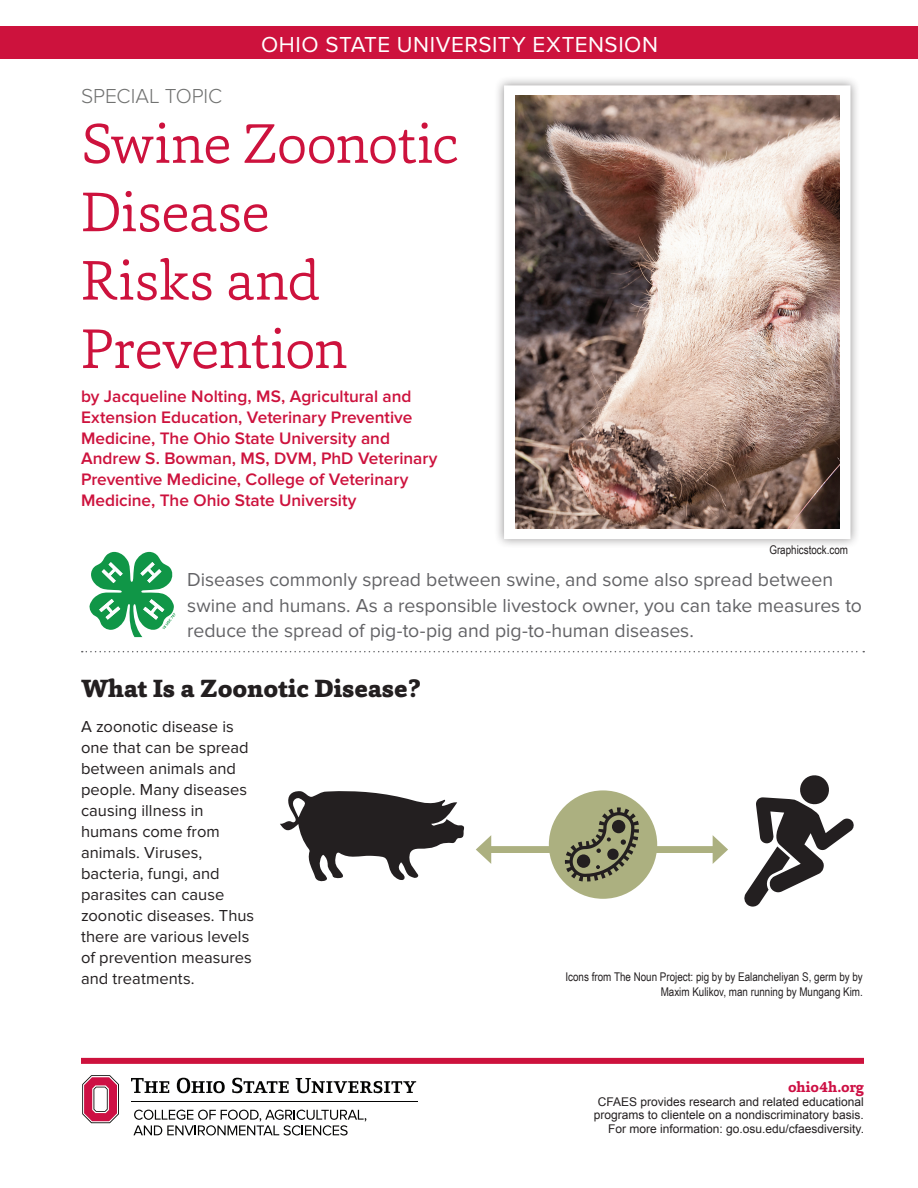
<style>
.page{position:relative;width:918px;height:1188px;background:#fff}
.page>*{position:absolute;margin:0;border:0;box-sizing:border-box;transform-origin:0 0}
.t1{font:300 57px/68.4px "Capita";letter-spacing:-.02em;color:#cd123d}
.t2{font:800 25.5px "Capita";color:#231f20}
.t3{font:22.5px "Proxima Nova";letter-spacing:.025em;color:#fff}
.t4{font:300 21px "Proxima Nova";letter-spacing:-.005em;color:#717271}
.t5{font:19.5px/25.5px "Proxima Nova";color:#636366}
.t6{font:600 17.25px/20.7px "Proxima Nova";color:#cd123d}
.t7{font:16.5px/21px "Proxima Nova";letter-spacing:.005em;color:#231f20}
.t8{font:700 15px "Capita";color:#cd1044}
.t9{font:12px/13.5px "Arial";color:#231f20;text-align:right}
.t10{font:12px/15px "Arial Narrow";color:#231f20;text-align:right}
</style>
<div class="page">
<div style="left:0;top:26px;width:918px;height:33px;background:#cd123d"></div>
<svg style="left:133px;top:1110px;width:233px;height:26px"></svg>
<svg style="left:82px;top:1075px;width:37px;height:48px"></svg>
<hr style="left:131px;top:1101px;width:286px;height:1px;background:#050504">
<svg style="left:131px;top:1078px;width:38px;height:15px"></svg>
<svg style="left:177px;top:1078px;width:48px;height:15px"></svg>
<svg style="left:232px;top:1078px;width:57px;height:15px"></svg>
<svg style="left:296px;top:1078px;width:120px;height:15px"></svg>
<div style="left:81px;top:1058px;width:783px;height:6px;background:#cd123d"></div>
<svg style="left:82px;top:651px;width:782px;height:1px"></svg>
<div style="left:494px;top:76px;width:366px;height:473px;background:#231f20;opacity:.45"></div>
<svg style="left:504px;top:85px;width:346px;height:454px"></svg>
<img style="left:515px;top:96px;width:324px;height:432px">
<svg style="left:89px;top:551px;width:87px;height:87px"></svg>
<div style="left:549px;top:790px;width:108px;height:109px;background:#acb080;border-radius:50%"></div>
<svg style="left:280px;top:791px;width:184px;height:91px"></svg>
<svg style="left:744px;top:775px;width:110px;height:132px"></svg>
<div style="left:485px;top:846px;width:234px;height:7px;background:#acb080"></div>
<svg style="left:476px;top:835px;width:15px;height:29px"></svg>
<svg style="left:713px;top:835px;width:15px;height:29px"></svg>
<svg style="left:565px;top:807px;width:74px;height:75px"></svg>
<h3 class="t3" style="left:261px;top:31px;width:398px">OHIO STATE UNIVERSITY EXTENSION</h3>
<p class="t4" style="left:81px;top:84px;width:143px">SPECIAL TOPIC</p>
<h1 class="t1" style="left:81px;top:108px;width:379px">Swine Zoonotic<br>Disease<br>Risks and<br>Prevention</h1>
<p class="t6" style="left:81px;top:386px;width:358px">by Jacqueline Nolting, MS, Agricultural and Extension Education, Veterinary Preventive Medicine, The Ohio State University and Andrew S. Bowman, MS, DVM, PhD Veterinary Preventive Medicine, College of Veterinary Medicine, The Ohio State University</p>
<p class="t10" style="left:769px;top:541px;width:80px">Graphicstock.com</p>
<p class="t5" style="left:187px;top:567px;width:676px">Diseases commonly spread between swine, and some also spread between swine and humans. As a responsible livestock owner, you can take measures to reduce the spread of pig-to-pig and pig-to-human diseases.</p>
<h2 class="t2" style="left:81px;top:671px;width:341px">What Is a Zoonotic Disease?</h2>
<p class="t7" style="left:81px;top:716px;width:175px">A zoonotic disease is one that can be spread between animals and people. Many diseases causing illness in humans come from animals. Viruses, bacteria, fungi, and parasites can cause zoonotic diseases. Thus there are various levels of prevention measures and treatments.</p>
<p class="t10" style="left:566px;top:969px;width:299px">Icons from The Noun Project: pig by by Ealancheliyan S, germ by by<br>Maxim Kulikov, man running by Mungang Kim.</p>
<p class="t8" style="left:788px;top:1078px;width:77px">ohio4h.org</p>
<p class="t9" style="left:594px;top:1095px;width:272px">CFAES provides research and related educational programs to clientele on a nondiscriminatory basis.<br>For more information: go.osu.edu/cfaesdiversity.</p>
</div>
